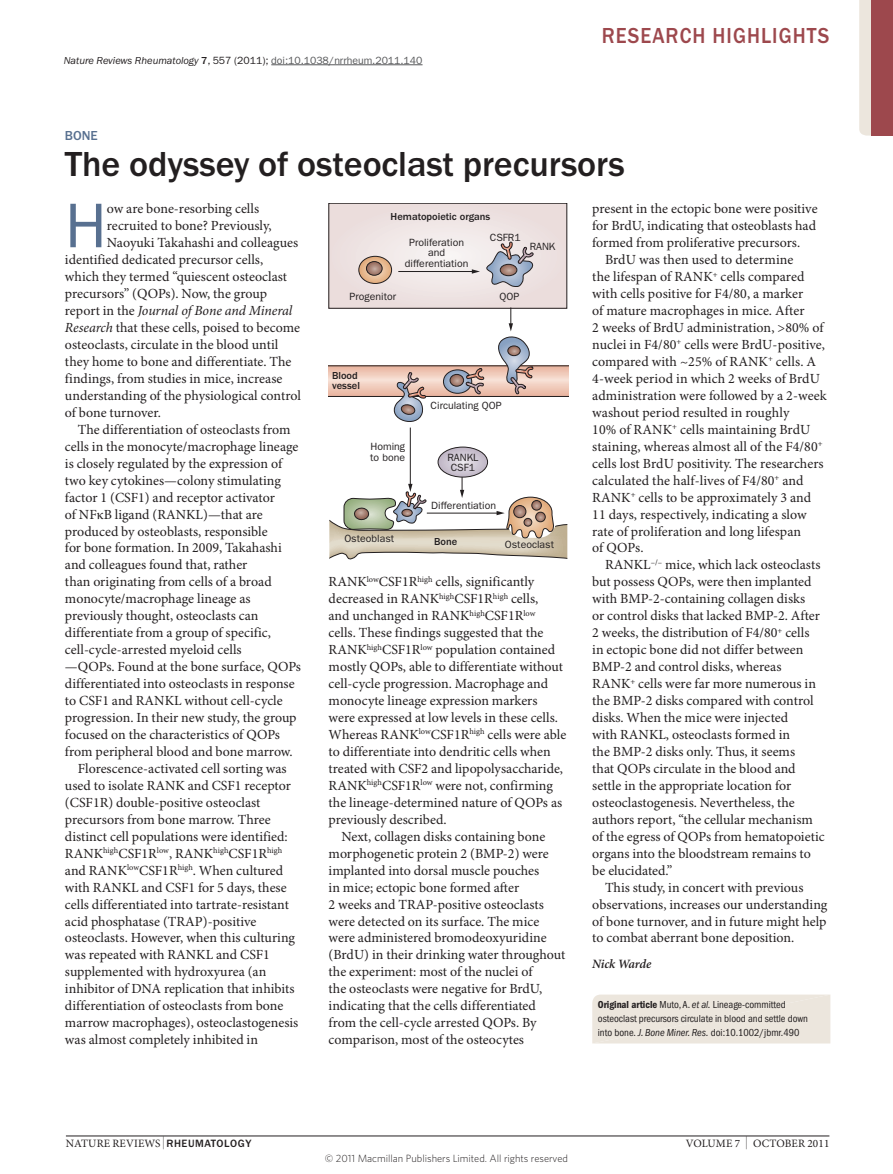
<style>
.page{position:relative;width:893px;height:1174px;background:#fff}
.page>*{position:absolute;margin:0;border:0;box-sizing:border-box;transform-origin:0 0}
.Body_drop_cap{font:63.3px "ITC Franklin Gothic Std Book 2";color:#587090}
.Title{font:36px "ITC Franklin Gothic Std Med 2";letter-spacing:-.005em;color:#231f20}
.t1{font:22.5px "ITC Franklin Gothic Std Med 2";letter-spacing:.05em;color:#9d484d;scale:.9 1}
.Body_text{font:13.95px/17px "Minion Pro";color:#231f20}
.Body_drop_cap-2{font:13.95px "Minion Pro";color:#231f20}
.Body_drop_cap-3{font:italic 13.95px "Minion Pro";letter-spacing:-.01em;color:#231f20}
.Strapline{font:13.5px "ITC Franklin Gothic Std Med 2";color:#587090}
.Authors{font:italic 600 12.75px "Minion Pro";letter-spacing:-.015em;color:#231f20}
.t2{font:11.25px "Minion Pro";letter-spacing:.01em;color:#231f20}
.References{font:condensed 10.5px/14.2px "ITC Franklin Gothic Std";letter-spacing:-.005em;color:#231f20}
.t3{font:10.5px/10.5px "ITC Franklin Gothic Std";color:#231f20;text-align:center}
.Citation_line{font:10.5px "ITC Franklin Gothic Std Book 2";letter-spacing:-.005em;color:#57585a}
.t4{font:300 10.5px "Whitney";color:#231f20}
.t5{font:500 10.5px/10.5px "ITC Franklin Gothic Std";color:#231f20}
.s1{font-family:"ITC Franklin Gothic Std";font-style:italic;color:#231f20}
.s2{font-family:"ITC Franklin Gothic Std Med 2";color:#231f20}
.s3{color:#231f20}
.s4{font-family:"ITC Franklin Gothic Std Dm Cd";font-stretch:normal}
.s5{font-style:italic}
.s6{font-style:normal}
.s7{font-size:12.9px}
.s8{font-family:"ITC Franklin Gothic Std Med 2";font-size:10.95px}
</style>
<div class="page">
<hr style="left:66px;top:1135px;width:763px;height:1px;background:#231f20">
<hr style="left:271px;top:65px;width:152px;height:1px;background:#57585a">
<svg style="left:859px;top:0;width:13px;height:136px;background:#e6dad2"></svg>
<div style="left:872px;top:0;width:21px;height:136px;background:#9d484d"></div>
<div style="left:592px;top:994px;width:238px;height:49px;background:#ece6dd"></div>
<div style="left:329px;top:203px;width:238px;height:105px;background:linear-gradient(to bottom,#eee4e3,#efe4e4)"></div>
<div style="left:329px;top:203px;width:238px;height:105px;border:1px solid #231f20"></div>
<div style="left:359px;top:256px;width:33px;height:28px;border:1px solid #231f20;border-radius:50%"></div>
<svg style="left:359px;top:256px;width:33px;height:27px"></svg>
<div style="left:366px;top:261px;width:16px;height:14px;border:1px solid #231f20;border-radius:50%"></div>
<hr style="left:398px;top:271px;width:75px;height:1px;background:#231f20">
<svg style="left:472px;top:269px;width:8px;height:5px"></svg>
<hr style="left:410px;top:427px;width:1px;height:58px;background:#231f20">
<svg style="left:486px;top:240px;width:48px;height:47px;background:#b7b5bc"></svg>
<svg style="left:329px;top:307px;width:239px;height:122px"></svg>
<svg style="left:329px;top:447px;width:238px;height:113px"></svg>
<p class="Citation_line" style="left:64px;top:54px;width:360px"><span class="s1">Nature Reviews Rheumatology</span> <span class="s2">7</span><span class="s3">, 557 (2011);</span> doi:10.1038/nrrheum.2011.140</p>
<p class="t1" style="left:602px;top:22px;width:254px">RESEARCH HIGHLIGHTS</p>
<p class="Strapline" style="left:65px;top:128px;width:34px">BONE</p>
<p class="Title" style="left:65px;top:144px;width:561px">The odyssey of osteoclast precursors</p>
<p class="Body_drop_cap" style="left:65px;top:189px;width:43px">H</p>
<p class="Body_drop_cap-2" style="left:107px;top:200px;width:154px">ow are bone-resorbing cells</p>
<p class="Body_text" style="left:592px;top:201px;width:227px;text-align:justify">present in the ectopic bone were positive for BrdU, indicating that osteoblasts had formed from proliferative precursors.</p>
<p class="Body_text" style="left:592px;top:252px;width:236px;text-indent:13px">BrdU was then used to determine<br>the lifespan of RANK<sup>+</sup> cells compared with cells positive for F4/80, a marker<br>of mature macrophages in mice. After<br>2 weeks of BrdU administration, &gt;80% of nuclei in F4/80<sup>+</sup> cells were BrdU-positive, compared with ~25% of RANK<sup>+</sup> cells. A 4-week period in which 2 weeks of BrdU administration were followed by a 2-week washout period resulted in roughly<br>10% of RANK<sup>+</sup> cells maintaining BrdU staining, whereas almost all of the F4/80<sup>+ </sup>cells lost BrdU positivity. The researchers calculated the half-lives of F4/80<sup>+</sup> and RANK<sup>+</sup> cells to be approximately 3 and 11 days, respectively, indicating a slow rate of proliferation and long lifespan<br>of QOPs.</p>
<p class="Body_text" style="left:592px;top:557px;width:234px;text-indent:13px">RANKL<sup>–/–</sup> mice, which lack osteoclasts but possess QOPs, were then implanted with BMP-2-containing collagen disks<br>or control disks that lacked BMP-2. After 2 weeks, the distribution of F4/80<sup>+</sup> cells<br>in ectopic bone did not differ between BMP-2 and control disks, whereas RANK<sup>+</sup> cells were far more numerous in the BMP-2 disks compared with control disks. When the mice were injected<br>with RANKL, osteoclasts formed in<br>the BMP-2 disks only. Thus, it seems<br>that QOPs circulate in the blood and settle in the appropriate location for osteoclastogenesis. Nevertheless, the authors report, “the cellular mechanism of the egress of QOPs from hematopoietic organs into the bloodstream remains to be elucidated.”</p>
<p class="Body_text" style="left:592px;top:879px;width:237px;text-indent:13px">This study, in concert with previous observations, increases our understanding of bone turnover, and in future might help to combat aberrant bone deposition.</p>
<p class="Authors" style="left:592px;top:956px;width:61px">Nick Warde</p>
<p class="References" style="left:598px;top:997px;width:212px"><span class="s4">Original article</span> Muto, A. <span class="s5">et al.</span> Lineage-committed osteoclast precursors circulate in blood and settle down into bone. <span class="s5">J. Bone Miner. Res.</span> doi:10.1002/jbmr.490</p>
<p class="t5" style="left:391px;top:211px;width:101px">Hematopoietic organs</p>
<p class="t3" style="left:405px;top:237px;width:65px">Proliferation and differentiation</p>
<p class="t3" style="left:350px;top:291px;width:48px">Progenitor</p>
<p class="t3" style="left:500px;top:291px;width:21px">QOP</p>
<p class="Body_drop_cap-2" style="left:107px;top:217px;width:166px">recruited to bone? Previously,</p>
<p class="Body_drop_cap-2" style="left:107px;top:234px;width:193px">Naoyuki Takahashi and colleagues</p>
<p class="Body_drop_cap-2" style="left:65px;top:251px;width:200px">identified dedicated precursor cells,</p>
<p class="Body_drop_cap-2" style="left:65px;top:268px;width:224px">which they termed “quiescent osteoclast</p>
<p class="Body_drop_cap-2" style="left:65px;top:285px;width:204px">precursors” (QOPs). Now, the group</p>
<p class="Body_drop_cap-3" style="left:65px;top:302px;width:229px"><span class="s6">report in the</span> Journal of Bone and Mineral</p>
<p class="Body_drop_cap-2" style="left:65px;top:319px;width:237px"><span class="s5">Research</span> that these cells, poised to become</p>
<p class="Body_drop_cap-2" style="left:65px;top:336px;width:215px">osteoclasts, circulate in the blood until</p>
<p class="Body_drop_cap-2" style="left:65px;top:353px;width:228px">they home to bone and differentiate. The</p>
<p class="Body_drop_cap-2" style="left:65px;top:370px;width:219px">findings, from studies in mice, increase</p>
<p class="Body_drop_cap-2" style="left:65px;top:387px;width:237px">understanding of the physiological control</p>
<p class="Body_drop_cap-2" style="left:65px;top:404px;width:97px">of bone turnover.</p>
<p class="Body_text" style="left:65px;top:421px;width:237px;text-indent:13px">The differentiation of osteoclasts from cells in the monocyte/macrophage lineage is closely regulated by the expression of two key cytokines—colony stimulating factor 1 (CSF1) and receptor activator<br>of NFκB ligand (RANKL)—that are produced by osteoblasts, responsible<br>for bone formation. In 2009, Takahashi and colleagues found that, rather<br>than originating from cells of a broad monocyte/macrophage lineage as previously thought, osteoclasts can differentiate from a group of specific, cell-cycle-arrested myeloid cells<br>—QOPs. Found at the bone surface, QOPs differentiated into osteoclasts in response to CSF1 and RANKL without cell-cycle progression. In their new study, the group focused on the characteristics of QOPs from peripheral blood and bone marrow.</p>
<p class="Body_text" style="left:65px;top:760px;width:235px;text-indent:13px">Florescence-activated cell sorting was used to isolate RANK and CSF1 receptor (CSF1R) double-positive osteoclast precursors from bone marrow. Three distinct cell populations were identified:<br>RANK<sup>high</sup>CSF1R<sup>low</sup>, RANK<sup>high</sup>CSF1R<sup>high </sup>and RANK<sup>low</sup>CSF1R<sup>high</sup>. When cultured with RANKL and CSF1 for 5 days, these cells differentiated into tartrate-resistant acid phosphatase (TRAP)-positive osteoclasts. However, when this culturing was repeated with RANKL and CSF1 supplemented with hydroxyurea (an inhibitor of DNA replication that inhibits differentiation of osteoclasts from bone marrow macrophages), osteoclastogenesis was almost completely inhibited in</p>
<p class="t3" style="left:490px;top:232px;width:32px">CSFR1</p>
<p class="t3" style="left:530px;top:241px;width:27px">RANK</p>
<p class="t5" style="left:332px;top:370px;width:29px">Blood vessel</p>
<p class="t3" style="left:431px;top:400px;width:72px">Circulating QOP</p>
<p class="t3" style="left:370px;top:442px;width:36px;text-align:left">Homing to bone</p>
<p class="t3" style="left:447px;top:452px;width:33px">RANKL<br>CSF1</p>
<p class="t3" style="left:431px;top:500px;width:66px">Differentiation</p>
<p class="t3" style="left:344px;top:533px;width:51px">Osteoblast</p>
<p class="t5" style="left:434px;top:536px;width:25px">Bone</p>
<p class="t3" style="left:505px;top:539px;width:51px">Osteoclast</p>
<p class="Body_text" style="left:329px;top:574px;width:239px">RANK<sup>low</sup>CSF1R<sup>high</sup> cells, significantly decreased in RANK<sup>high</sup>CSF1R<sup>high</sup> cells,<br>and unchanged in RANK<sup>high</sup>CSF1R<sup>low<br></sup>cells. These findings suggested that the RANK<sup>high</sup>CSF1R<sup>low</sup> population contained mostly QOPs, able to differentiate without cell-cycle progression. Macrophage and monocyte lineage expression markers were expressed at low levels in these cells.<br>Whereas RANK<sup>low</sup>CSF1R<sup>high</sup> cells were able to differentiate into dendritic cells when treated with CSF2 and lipopolysaccharide, RANK<sup>high</sup>CSF1R<sup>low</sup> were not, confirming the lineage-determined nature of QOPs as previously described.</p>
<p class="Body_text" style="left:329px;top:828px;width:238px;text-indent:13px">Next, collagen disks containing bone morphogenetic protein 2 (BMP-2) were implanted into dorsal muscle pouches<br>in mice; ectopic bone formed after<br>2 weeks and TRAP-positive osteoclasts were detected on its surface. The mice were administered bromodeoxyuridine (BrdU) in their drinking water throughout the experiment: most of the nuclei of<br>the osteoclasts were negative for BrdU, indicating that the cells differentiated from the cell-cycle arrested QOPs. By comparison, most of the osteocytes</p>
<p class="t2" style="left:66px;top:1136px;width:187px">NATURE REVIEWS <span class="s7">|</span> <span class="s8">RHEUMATOLOGY</span></p>
<p class="t2" style="left:686px;top:1136px;width:145px">VOLUME 7 <span class="s7">|</span> OCTOBER 2011</p>
<p class="t4" style="left:325px;top:1151px;width:245px">© 2011 Macmillan Publishers Limited. All rights reserved</p>
</div>
